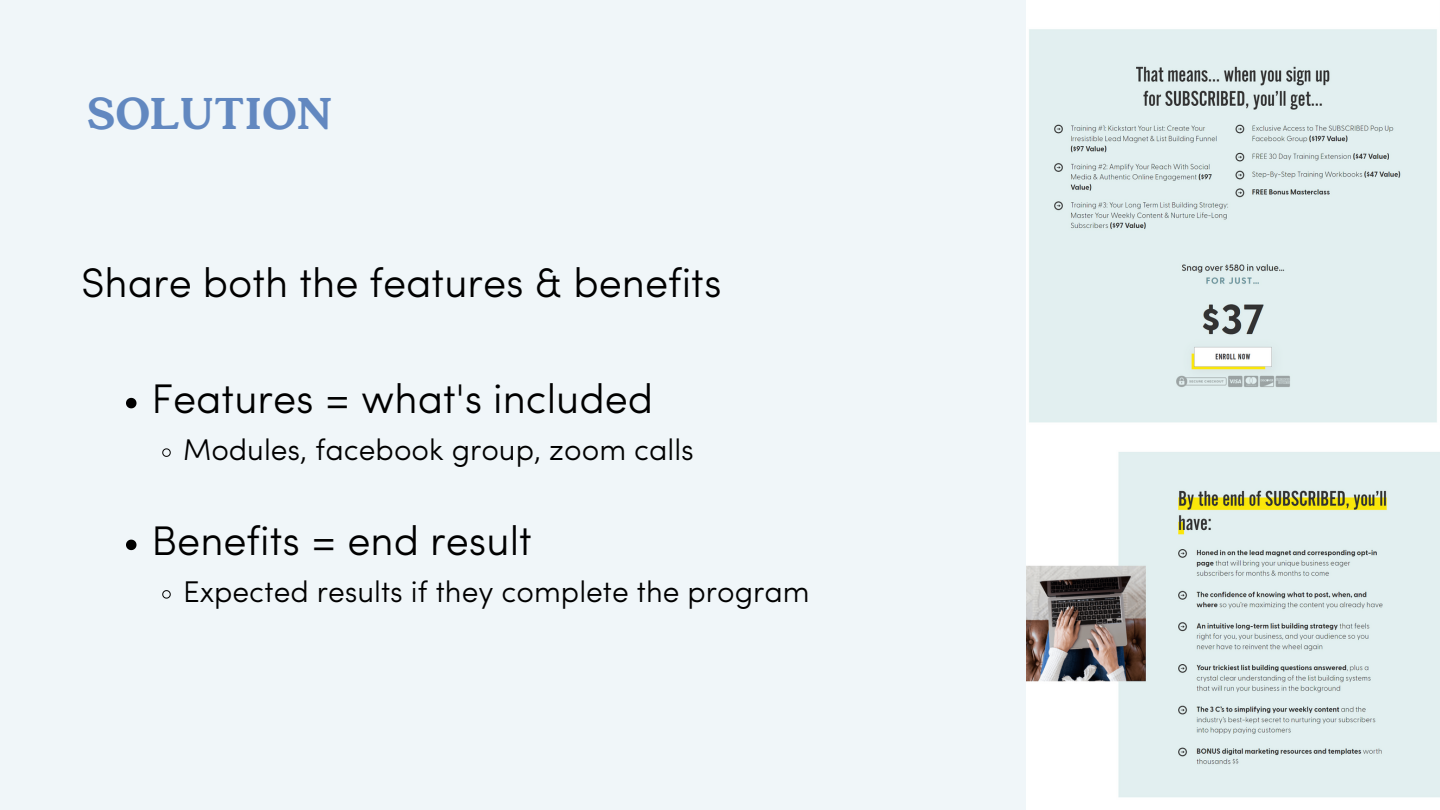
<style>
.page{position:relative;width:1440px;height:810px;background:#f0f6f9}
.page>*{position:absolute;margin:0;border:0;box-sizing:border-box;transform-origin:0 0}
.t1{font:900 50px "Quincy CF";color:#6288c0}
.t2{font:300 41.5px "Sofia Pro";color:#000}
.t3{font:300 30px "Sofia Pro";color:#000}
</style>
<div class="page">
<img style="left:1027px;top:0;width:413px;height:810px">
<svg style="left:126px;top:398px;width:10px;height:10px"></svg>
<svg style="left:162px;top:448px;width:9px;height:9px"></svg>
<svg style="left:126px;top:540px;width:10px;height:10px"></svg>
<svg style="left:162px;top:590px;width:9px;height:9px"></svg>
<p class="t1" style="left:86px;top:81px;width:247px">SOLUTION</p>
<p class="t2" style="left:81px;top:266px;width:642px">Share both the features &amp; benefits</p>
<p class="t2" style="left:152px;top:382px;width:503px">Features = what's included</p>
<p class="t3" style="left:183px;top:438px;width:512px">Modules, facebook group, zoom calls</p>
<p class="t2" style="left:152px;top:524px;width:382px">Benefits = end result</p>
<p class="t3" style="left:183px;top:579px;width:628px">Expected results if they complete the program</p>
</div>
